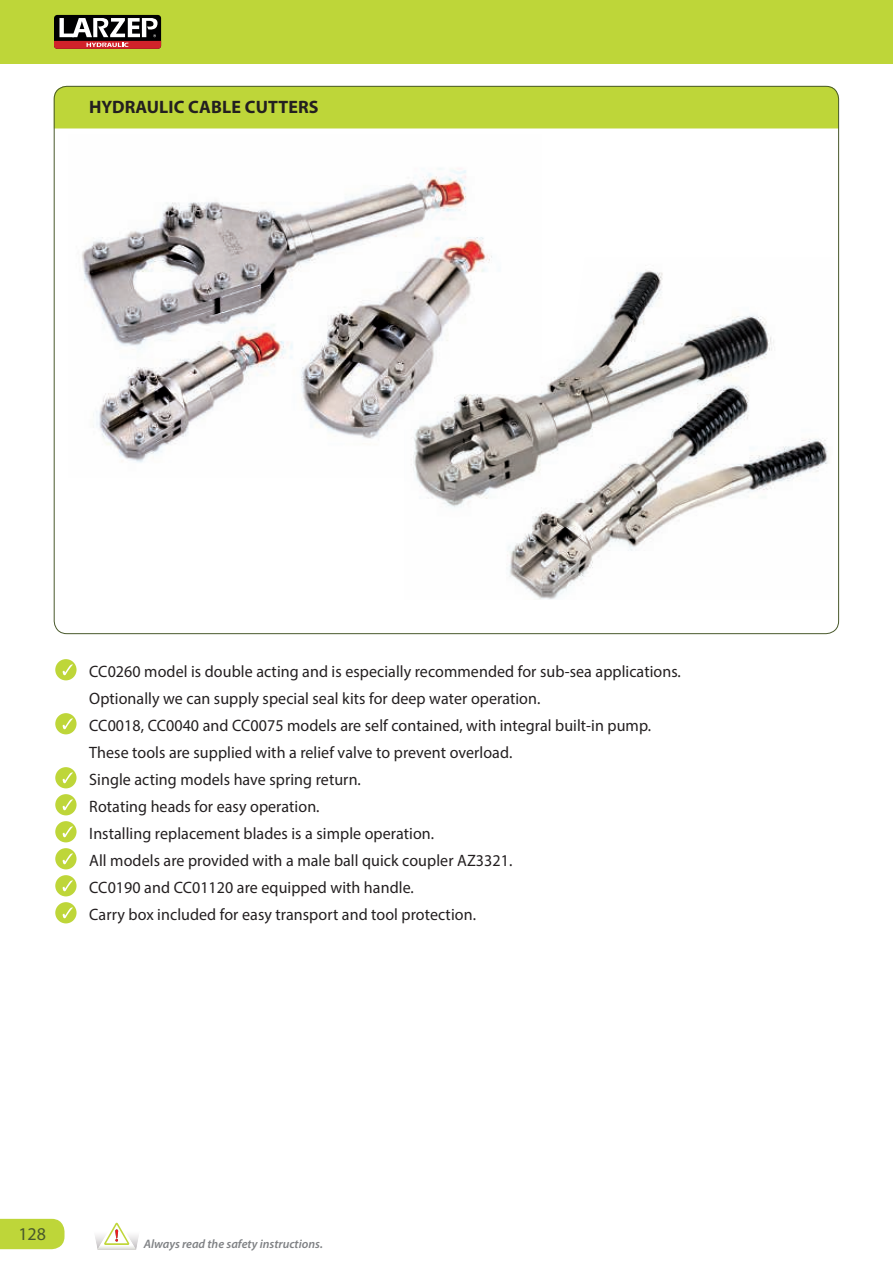
<style>
.page{position:relative;width:893px;height:1263px;background:#fff}
.page>*{position:absolute;margin:0;border:0;box-sizing:border-box;transform-origin:0 0}
.t1{font:700 18px "Myriad Pro";letter-spacing:.005em;color:#231f20}
.t2{font:18px "Myriad Pro";color:#49592c}
.t3{font:16.5px/27px "Myriad Pro";letter-spacing:.005em;color:#231f20}
.t4{font:italic 600 12.3px "Myriad Pro";color:#808285}
</style>
<div class="page">
<div style="left:0;top:1219px;width:65px;height:30px;background:#bed639"></div>
<div style="left:54px;top:86px;width:785px;height:42px;background:#bed639"></div>
<div style="left:0;top:0;width:893px;height:64px;background:#bed639"></div>
<div style="left:54px;top:15px;width:107px;height:34px;background:#000001;border-radius:3px"></div>
<svg style="left:54px;top:18px;width:107px;height:31px"></svg>
<svg style="left:95px;top:1222px;width:44px;height:28px"></svg>
<img style="left:82px;top:168px;width:410px;height:295px">
<img style="left:404px;top:257px;width:424px;height:343px">
<div style="left:55px;top:659px;width:22px;height:21px;background:#bed639;border-radius:50%"></div>
<svg style="left:63px;top:664px;width:10px;height:11px"></svg>
<div style="left:55px;top:713px;width:22px;height:21px;background:#bed639;border-radius:50%"></div>
<svg style="left:63px;top:718px;width:10px;height:11px"></svg>
<div style="left:55px;top:767px;width:22px;height:21px;background:#bed639;border-radius:50%"></div>
<svg style="left:63px;top:772px;width:10px;height:11px"></svg>
<div style="left:55px;top:794px;width:22px;height:21px;background:#bed639;border-radius:50%"></div>
<svg style="left:63px;top:799px;width:10px;height:11px"></svg>
<div style="left:55px;top:821px;width:22px;height:21px;background:#bed639;border-radius:50%"></div>
<svg style="left:63px;top:826px;width:10px;height:11px"></svg>
<div style="left:55px;top:848px;width:22px;height:21px;background:#bed639;border-radius:50%"></div>
<svg style="left:63px;top:853px;width:10px;height:11px"></svg>
<div style="left:55px;top:875px;width:22px;height:21px;background:#bed639;border-radius:50%"></div>
<svg style="left:63px;top:880px;width:10px;height:11px"></svg>
<div style="left:55px;top:902px;width:22px;height:21px;background:#bed639;border-radius:50%"></div>
<svg style="left:63px;top:907px;width:10px;height:11px"></svg>
<p class="t1" style="left:89px;top:100px;width:231px">HYDRAULIC CABLE CUTTERS</p>
<p class="t3" style="left:89px;top:659px;width:593px">CC0260 model is double acting and is especially recommended for sub-sea applications.<br>Optionally we can supply special seal kits for deep water operation.<br>CC0018, CC0040 and CC0075 models are self contained, with integral built-in pump.<br>These tools are supplied with a relief valve to prevent overload.<br>Single acting models have spring return.<br>Rotating heads for easy operation.<br>Installing replacement blades is a simple operation.<br>All models are provided with a male ball quick coupler AZ3321.<br>CC0190 and CC01120 are equipped with handle.<br>Carry box included for easy transport and tool protection.</p>
<p class="t2" style="left:18px;top:1226px;width:29px">128</p>
<p class="t4" style="left:144px;top:1239px;width:180px">Always read the safety instructions.</p>
</div>
